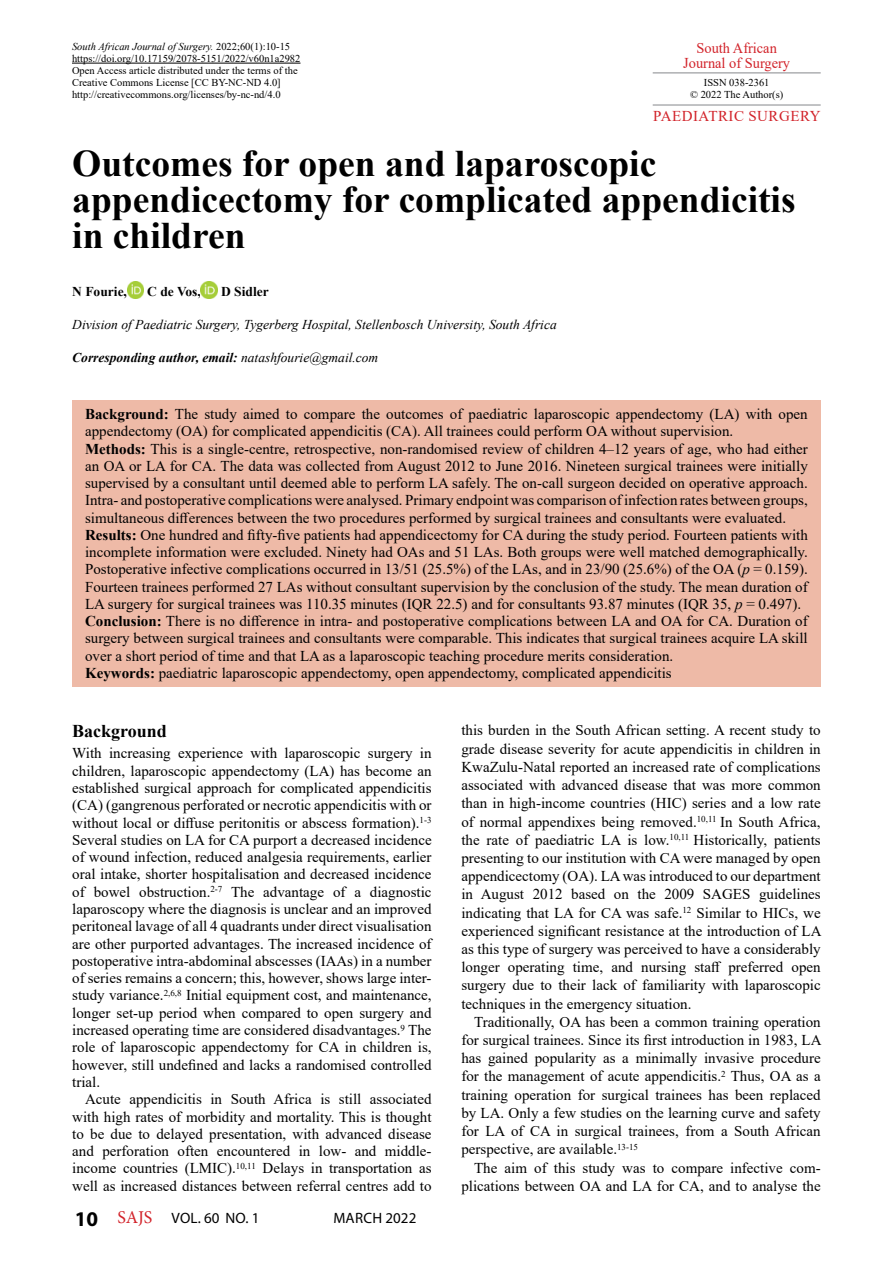
<style>
.page{position:relative;width:893px;height:1263px;background:#fff}
.page>*{position:absolute;margin:0;border:0;box-sizing:border-box;transform-origin:0 0}
.t1{font:700 37.5px/36px "Times New Roman";color:#000}
.t2{font:700 18px "Times New Roman";color:#000}
.t3{font:15px/17.2px "Times New Roman";color:#000;text-align:justify}
.t4{font:15px/15px "Times New Roman";color:#d2232a;text-align:center;scale:.96 1}
.t5{font:15px "Myriad Pro";letter-spacing:.02em;color:#000}
.t6{font:15px "Times New Roman";letter-spacing:.035em;color:#d2232a}
.t7{font:italic 13.5px "Times New Roman";color:#000}
.t8{font:italic 700 13.5px "Times New Roman";color:#000}
.t9{font:700 13.5px "Times New Roman";color:#000}
.t10{font:10.5px/12px "Times New Roman";color:#000;text-align:center}
.s1{font-style:italic}
.s2{font-weight:400}
.s3{font-weight:700}
.s4{font-weight:700;font-size:21px}
.s5{font-family:"Minion Pro";font-size:18px;color:#d2232a}
</style>
<div class="page">
<hr style="left:653px;top:72px;width:168px;height:1px;background:#939598">
<hr style="left:653px;top:104px;width:168px;height:2px;background:#939598">
<div style="left:72px;top:400px;width:748px;height:286px;background:#eebaa7"></div>
<hr style="left:72px;top:63px;width:228px;height:1px;background:#000">
<img style="left:127px;top:282px;width:17px;height:17px">
<img style="left:201px;top:282px;width:17px;height:17px">
<p class="t10" style="left:72px;top:40px;width:230px;text-align:left"><span class="s1">South African Journal of Surgery.</span> 2022;60(1):10-15 https://doi.org/10.17159/2078-5151/2022/v60n1a2982<br>Open Access article distributed under the terms of the Creative Commons License [CC BY-NC-ND 4.0] http://creativecommons.org/licenses/by-nc-nd/4.0</p>
<p class="t4" style="left:683px;top:40px;width:113px">South African<br>Journal of Surgery</p>
<p class="t10" style="left:690px;top:76px;width:95px">ISSN 038-2361<br>© 2022 The Author(s)</p>
<p class="t6" style="left:653px;top:105px;width:169px">PAEDIATRIC SURGERY</p>
<h1 class="t1" style="left:72px;top:145px;width:725px">Outcomes for open and laparoscopic appendicectomy for complicated appendicitis in children</h1>
<p class="t9" style="left:72px;top:281px;width:56px">N Fourie,</p>
<p class="t9" style="left:147px;top:281px;width:55px">C de Vos,</p>
<p class="t9" style="left:221px;top:281px;width:49px">D Sidler</p>
<p class="t7" style="left:72px;top:315px;width:486px">Division of Paediatric Surgery, Tygerberg Hospital, Stellenbosch University, South Africa</p>
<p class="t8" style="left:72px;top:348px;width:308px">Corresponding author, email: <span class="s2">natashfourie@gmail.com</span></p>
<p class="t3" style="left:85px;top:405px;width:724px;text-align:left"><span class="s3">Background:</span> The study aimed to compare the outcomes of paediatric laparoscopic appendectomy (LA) with open appendectomy (OA) for complicated appendicitis (CA). All trainees could perform OA without supervision.<br><span class="s3">Methods:</span> This is a single-centre, retrospective, non-randomised review of children 4–12 years of age, who had either an OA or LA for CA. The data was collected from August 2012 to June 2016. Nineteen surgical trainees were initially supervised by a consultant until deemed able to perform LA safely. The on-call surgeon decided on operative approach.<br>Intra- and postoperative complications were analysed. Primary endpoint was comparison of infection rates between groups, simultaneous differences between the two procedures performed by surgical trainees and consultants were evaluated.<br><span class="s3">Results:</span> One hundred and fifty-five patients had appendicectomy for CA during the study period. Fourteen patients with incomplete information were excluded. Ninety had OAs and 51 LAs. Both groups were well matched demographically.<br>Postoperative infective complications occurred in 13/51 (25.5%) of the LAs, and in 23/90 (25.6%) of the OA (<span class="s1">p</span> = 0.159).<br>Fourteen trainees performed 27 LAs without consultant supervision by the conclusion of the study. The mean duration of LA surgery for surgical trainees was 110.35 minutes (IQR 22.5) and for consultants 93.87 minutes (IQR 35, <span class="s1">p</span> = 0.497).<br><span class="s3">Conclusion:</span> There is no difference in intra- and postoperative complications between LA and OA for CA. Duration of surgery between surgical trainees and consultants were comparable. This indicates that surgical trainees acquire LA skill over a short period of time and that LA as a laparoscopic teaching procedure merits consideration.<br><span class="s3">Keywords:</span> paediatric laparoscopic appendectomy, open appendectomy, complicated appendicitis</p>
<p class="t2" style="left:72px;top:718px;width:96px">Background</p>
<p class="t3" style="left:72px;top:744px;width:361px">With increasing experience with laparoscopic surgery in children, laparoscopic appendectomy (LA) has become an established surgical approach for complicated appendicitis (CA) (gangrenous perforated or necrotic appendicitis with or without local or diffuse peritonitis or abscess formation).<sup>1-3<br></sup>Several studies on LA for CA purport a decreased incidence of wound infection, reduced analgesia requirements, earlier oral intake, shorter hospitalisation and decreased incidence of bowel obstruction.<sup>2-7</sup> The advantage of a diagnostic laparoscopy where the diagnosis is unclear and an improved peritoneal lavage of all 4 quadrants under direct visualisation are other purported advantages. The increased incidence of postoperative intra-abdominal abscesses (IAAs) in a number of series remains a concern; this, however, shows large inter&shy;study variance.<sup>2,6,8</sup> Initial equipment cost, and maintenance, longer set-up period when compared to open surgery and increased operating time are considered disadvantages.<sup>9</sup> The role of laparoscopic appendectomy for CA in children is, however, still undefined and lacks a randomised controlled trial.</p>
<p class="t3" style="left:72px;top:1090px;width:361px;text-indent:13px">Acute appendicitis in South Africa is still associated with high rates of morbidity and mortality. This is thought to be due to delayed presentation, with advanced disease and perforation often encountered in low- and middle&shy;income countries (LMIC).<sup>10,11</sup> Delays in transportation as well as increased distances between referral centres add to</p>
<p class="t5" style="left:75px;top:1208px;width:186px"><span class="s4">10</span> <span class="s5">SAJS</span> VOL. 60 NO. 1</p>
<p class="t5" style="left:333px;top:1208px;width:84px">MARCH 2022</p>
<p class="t3" style="left:461px;top:721px;width:362px;line-height:18.1px">this burden in the South African setting. A recent study to grade disease severity for acute appendicitis in children in KwaZulu-Natal reported an increased rate of complications associated with advanced disease that was more common than in high-income countries (HIC) series and a low rate of normal appendixes being removed.<sup>10,11</sup> In South Africa, the rate of paediatric LA is low.<sup>10,11</sup> Historically, patients presenting to our institution with CA were managed by open appendicectomy (OA). LA was introduced to our department in August 2012 based on the 2009 SAGES guidelines indicating that LA for CA was safe.<sup>12</sup> Similar to HICs, we experienced significant resistance at the introduction of LA as this type of surgery was perceived to have a considerably longer operating time, and nursing staff preferred open surgery due to their lack of familiarity with laparoscopic techniques in the emergency situation.</p>
<p class="t3" style="left:461px;top:1012px;width:362px;line-height:18.1px;text-indent:13px">Traditionally, OA has been a common training operation for surgical trainees. Since its first introduction in 1983, LA has gained popularity as a minimally invasive procedure for the management of acute appendicitis.<sup>2</sup> Thus, OA as a training operation for surgical trainees has been replaced by LA. Only a few studies on the learning curve and safety for LA of CA in surgical trainees, from a South African perspective, are available.<sup>13-15</sup></p>
<p class="t3" style="left:461px;top:1158px;width:361px;line-height:18.1px;text-align:right">The aim of this study was to compare infective com&shy;plications between OA and LA for CA, and to analyse the</p>
</div>
